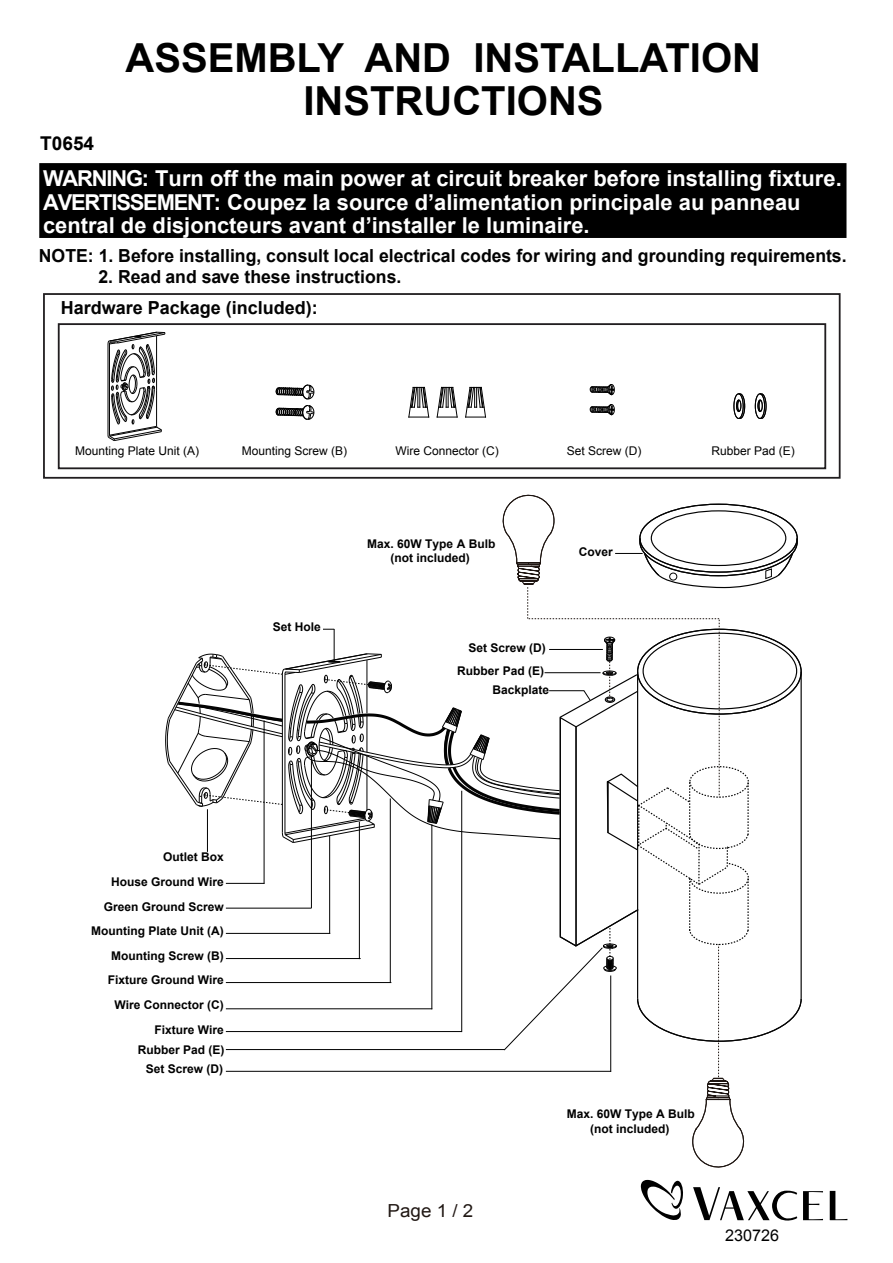
<style>
.page{position:relative;width:893px;height:1263px;background:#fff}
.page>*{position:absolute;margin:0;border:0;box-sizing:border-box;transform-origin:0 0}
.t1{font:700 52.2px "Arial";color:#fff;scale:.72 1}
.t2{font:700 40.05px/42.6px "Arial";color:#000;text-align:center}
.t3{font:700 21.9px/23.2px "Arial";color:#fff}
.t4{font:700 19.05px "Arial";color:#000}
.t5{font:700 18px/30.3px "Arial";color:#030303}
.t6{font:18px "Arial";color:#211814;scale:1.05 1}
.t7{font:16.2px "Arial";color:#000}
.t8{font:700 12px/14.4px "Arial";color:#000;text-align:center}
.t9{font:12px "Arial";color:#000}
</style>
<div class="page">
<div style="left:42px;top:166px;width:801px;height:69px;background:#000"></div>
<div style="left:39px;top:163px;width:807px;height:75px;border:6px solid #000"></div>
<div style="left:43px;top:293px;width:798px;height:186px;border:2px solid #211e20"></div>
<div style="left:58px;top:323px;width:768px;height:146px;border:2px solid #211e20"></div>
<svg style="left:276px;top:385px;width:38px;height:35px"></svg>
<svg style="left:465px;top:387px;width:21px;height:31px"></svg>
<svg style="left:437px;top:387px;width:21px;height:31px"></svg>
<svg style="left:408px;top:387px;width:21px;height:31px"></svg>
<svg style="left:755px;top:393px;width:11px;height:26px"></svg>
<svg style="left:733px;top:393px;width:12px;height:26px"></svg>
<svg style="left:590px;top:404px;width:25px;height:11px"></svg>
<svg style="left:590px;top:384px;width:25px;height:11px"></svg>
<svg style="left:107px;top:332px;width:59px;height:109px"></svg>
<svg style="left:165px;top:494px;width:637px;height:674px"></svg>
<svg style="left:830px;top:1191px;width:17px;height:29px"></svg>
<svg style="left:693px;top:1187px;width:104px;height:34px"></svg>
<svg style="left:803px;top:1191px;width:20px;height:29px"></svg>
<svg style="left:641px;top:1180px;width:42px;height:40px"></svg>
<h2 class="t2" style="left:125px;top:38px;width:637px">ASSEMBLY AND INSTALLATION<br>INSTRUCTIONS</h2>
<h3 class="t4" style="left:40px;top:131px;width:55px">T0654</h3>
<h3 class="t3" style="left:43px;top:168px;width:800px">WARNING: Turn off the main power at circuit breaker before installing fixture.</h3>
<h1 class="t1" style="left:55px;top:149px;width:51px">W</h1>
<h3 class="t3" style="left:43px;top:191px;width:759px">AVERTISSEMENT: Coupez la source d’alimentation principale au panneau central de disjoncteurs avant d’installer le luminaire.</h3>
<h3 class="t5" style="left:39px;top:241px;width:809px">NOTE: 1. Before installing, consult local electrical codes for wiring and grounding requirements.</h3>
<h3 class="t5" style="left:61px;top:262px;width:342px;text-indent:38px">2. Read and save these instructions.<br>Hardware Package (included):</h3>
<p class="t9" style="left:75px;top:443px;width:126px">Mounting Plate Unit (A)</p>
<p class="t9" style="left:242px;top:443px;width:107px">Mounting Screw (B)</p>
<p class="t9" style="left:395px;top:443px;width:105px">Wire Connector (C)</p>
<p class="t9" style="left:567px;top:443px;width:76px">Set Screw (D)</p>
<p class="t9" style="left:711px;top:443px;width:85px">Rubber Pad (E)</p>
<p class="t8" style="left:273px;top:620px;width:50px">Set Hole</p>
<p class="t8" style="left:367px;top:537px;width:130px">Max. 60W Type A Bulb (not included)</p>
<p class="t8" style="left:579px;top:545px;width:36px">Cover</p>
<p class="t8" style="left:469px;top:641px;width:79px">Set Screw (D)</p>
<p class="t8" style="left:457px;top:664px;width:88px">Rubber Pad (E)</p>
<p class="t8" style="left:492px;top:683px;width:58px">Backplate</p>
<p class="t8" style="left:163px;top:849px;width:62px">Outlet Box</p>
<p class="t8" style="left:111px;top:875px;width:114px">House Ground Wire</p>
<p class="t8" style="left:91px;top:895px;width:134px;line-height:24.6px;text-align:right">Green Ground Screw<br>Mounting Plate Unit (A)</p>
<p class="t8" style="left:111px;top:949px;width:114px">Mounting Screw (B)</p>
<p class="t8" style="left:108px;top:973px;width:118px">Fixture Ground Wire</p>
<p class="t8" style="left:115px;top:998px;width:111px">Wire Connector (C)</p>
<p class="t8" style="left:154px;top:1022px;width:71px">Fixture Wire</p>
<p class="t8" style="left:146px;top:1062px;width:79px">Set Screw (D)</p>
<p class="t8" style="left:138px;top:1043px;width:88px">Rubber Pad (E)</p>
<h3 class="t6" style="left:388px;top:1199px;width:83px">Page 1 / 2</h3>
<p class="t8" style="left:567px;top:1107px;width:130px">Max. 60W Type A Bulb (not included)</p>
<h3 class="t7" style="left:725px;top:1225px;width:55px">230726</h3>
</div>
